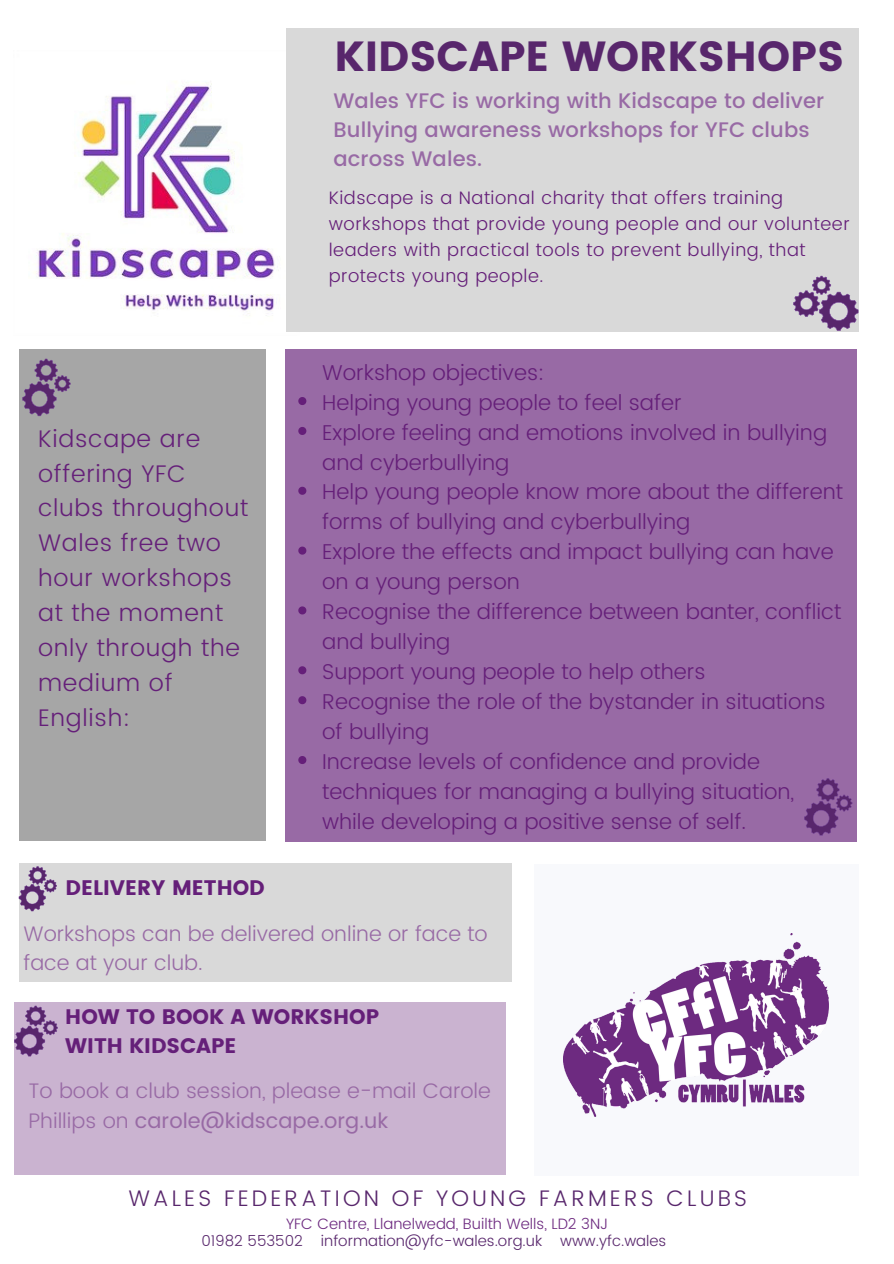
<style>
.page{position:relative;width:894px;height:1264px;background:#fff}
.page>*{position:absolute;margin:0;border:0;box-sizing:border-box;transform-origin:0 0}
.t1{font:42px "Poppins";color:#58266c}
.t2{font:300 24px/35px "Poppins";letter-spacing:.03em;color:#651f79}
.t3{font:300 22.5px "Poppins";letter-spacing:.14em;color:#58266c}
.t4{font:300 21.45px/29.8px "Poppins";color:#651f79}
.t5{font:300 21px/29.2px "Poppins";color:#986aa5}
.t6{font:500 21px/29.2px "Poppins";letter-spacing:.005em;color:#986aa5}
.t7{font:21px/29.2px "Poppins";color:#651f79}
.t8{font:300 18px/26px "Poppins";letter-spacing:.03em;color:#651f79}
.t9{font:300 15px "Poppins";color:#58266c}
.t10{font:300 15px "Poppins";color:#6d2a80}
.s1{font-weight:400}
</style>
<div class="page">
<div style="left:534px;top:863px;width:324px;height:312px;background:#f8f9fc"></div>
<img style="left:563px;top:933px;width:265px;height:183px">
<img style="left:35px;top:83px;width:264px;height:249px">
<div style="left:285px;top:28px;width:573px;height:303px;background:#d9d9d9"></div>
<div style="left:19px;top:349px;width:246px;height:491px;background:#a6a6a6"></div>
<div style="left:285px;top:349px;width:571px;height:493px;background:#986aa5"></div>
<div style="left:19px;top:863px;width:492px;height:118px;background:#d9d9d9"></div>
<svg style="left:298px;top:397px;width:8px;height:8px"></svg>
<svg style="left:298px;top:427px;width:8px;height:8px"></svg>
<svg style="left:298px;top:487px;width:8px;height:8px"></svg>
<svg style="left:298px;top:546px;width:8px;height:8px"></svg>
<svg style="left:298px;top:606px;width:8px;height:8px"></svg>
<svg style="left:298px;top:666px;width:8px;height:8px"></svg>
<svg style="left:298px;top:696px;width:8px;height:8px"></svg>
<svg style="left:298px;top:756px;width:8px;height:8px"></svg>
<svg style="left:22px;top:359px;width:49px;height:57px"></svg>
<svg style="left:793px;top:276px;width:65px;height:55px"></svg>
<svg style="left:804px;top:778px;width:48px;height:57px"></svg>
<div style="left:14px;top:1002px;width:491px;height:173px;background:#cab3d0"></div>
<svg style="left:19px;top:866px;width:38px;height:45px"></svg>
<svg style="left:14px;top:1005px;width:44px;height:51px"></svg>
<h1 class="t1" style="left:334px;top:32px;width:511px">KIDSCAPE WORKSHOPS</h1>
<p class="t6" style="left:333px;top:86px;width:492px">Wales YFC is working with Kidscape to deliver<br>Bullying awareness workshops for YFC clubs across Wales.</p>
<p class="t8" style="left:328px;top:185px;width:522px">Kidscape is a National charity that offers training workshops that provide young people and our volunteer leaders with practical tools to prevent bullying, that protects young people.</p>
<p class="t2" style="left:38px;top:421px;width:211px">Kidscape are offering YFC clubs throughout<br>Wales free two hour workshops at the moment only through the medium of<br>English:</p>
<p class="t7" style="left:65px;top:872px;width:201px">DELIVERY METHOD</p>
<p class="t4" style="left:322px;top:357px;width:224px">Workshop objectives:</p>
<p class="t4" style="left:322px;top:387px;width:522px">Helping young people to feel safer<br>Explore feeling and emotions involved in bullying and cyberbullying<br>Help young people know more about the different forms of bullying and cyberbullying<br>Explore the effects and impact bullying can have on a young person<br>Recognise the difference between banter, conflict and bullying<br>Support young people to help others<br>Recognise the role of the bystander in situations of bullying<br>Increase levels of confidence and provide techniques for managing a bullying situation, while developing a positive sense of self.</p>
<p class="t5" style="left:23px;top:919px;width:465px">Workshops can be delivered online or face to face at your club.</p>
<p class="t7" style="left:65px;top:1002px;width:315px">HOW TO BOOK A WORKSHOP<br>WITH KIDSCAPE</p>
<p class="t5" style="left:28px;top:1076px;width:464px">To book a club session, please e-mail Carole<br>Phillips on <span class="s1">carole@kidscape.org.uk</span></p>
<p class="t3" style="left:128px;top:1185px;width:620px">WALES FEDERATION OF YOUNG FARMERS CLUBS</p>
<p class="t10" style="left:286px;top:1215px;width:323px">YFC Centre, Llanelwedd, Builth Wells, LD2 3NJ</p>
<p class="t9" style="left:201px;top:1232px;width:466px">01982 553502 information@yfc-wales.org.uk www.yfc.wales</p>
</div>
